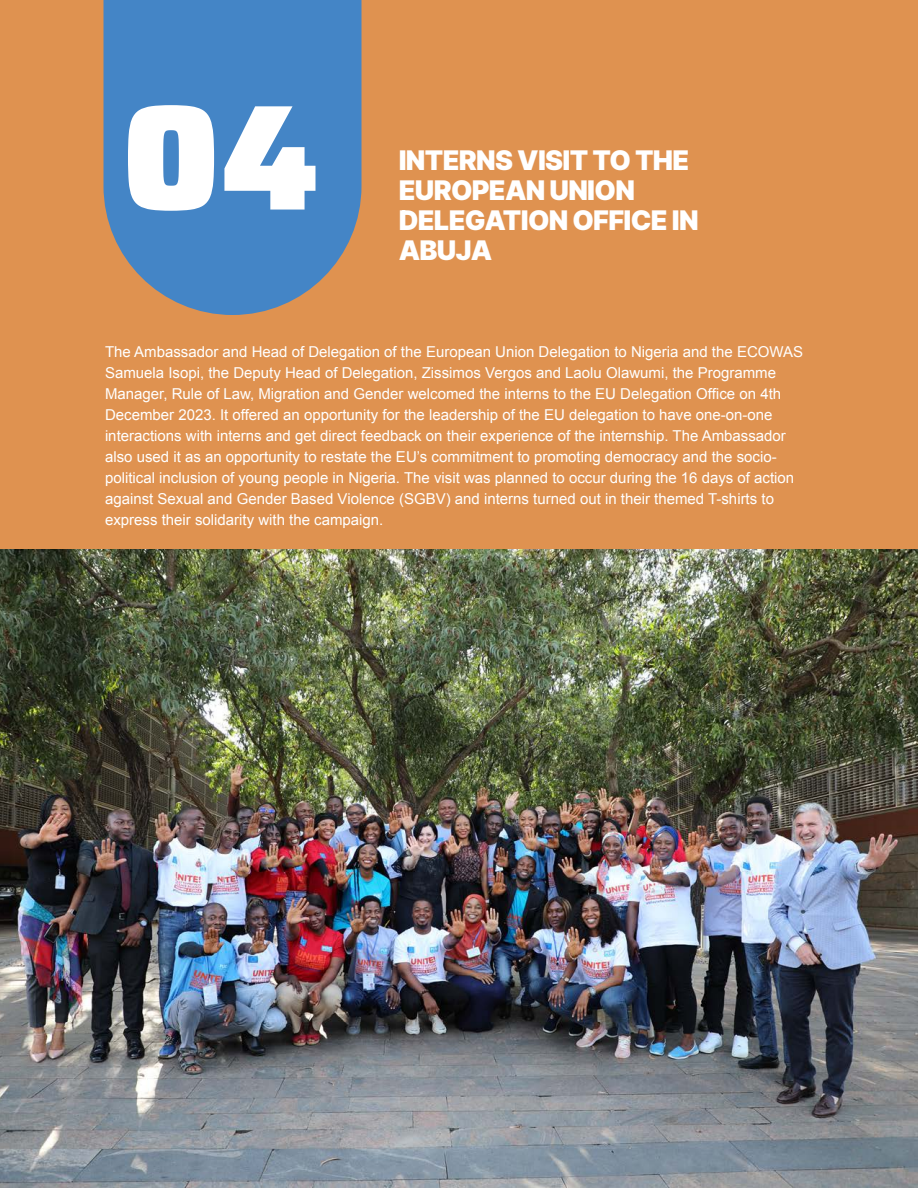
<style>
.page{position:relative;width:918px;height:1188px;background:#fff}
.page>*{position:absolute;margin:0;border:0;box-sizing:border-box;transform-origin:0 0}
.t1{font:100 150px "Saira";color:#fff}
.t2{font:27px/30px "Inter Tight";color:#fff}
.t3{font:15px/21px "Arial";color:#fff}
</style>
<div class="page">
<div style="left:0;top:0;width:918px;height:766px;background:#df9250"></div>
<svg style="left:104px;top:0;width:258px;height:315px;fill:#4485c6"></svg>
<img style="left:0;top:550px;width:918px;height:638px">
<p class="t1" style="left:122px;top:35px;width:199px">04</p>
<p class="t2" style="left:399px;top:145px;width:301px">INTERNS VISIT TO THE<br>EUROPEAN UNION<br>DELEGATION OFFICE IN<br>ABUJA</p>
<p class="t3" style="left:105px;top:342px;width:700px">The Ambassador and Head of Delegation of the European Union Delegation to Nigeria and the ECOWAS Samuela Isopi, the Deputy Head of Delegation, Zissimos Vergos and Laolu Olawumi, the Programme Manager, Rule of Law, Migration and Gender welcomed the interns to the EU Delegation Office on 4th December 2023. It offered an opportunity for the leadership of the EU delegation to have one-on-one interactions with interns and get direct feedback on their experience of the internship. The Ambassador also used it as an opportunity to restate the EU’s commitment to promoting democracy and the socio&shy;political inclusion of young people in Nigeria. The visit was planned to occur during the 16 days of action against Sexual and Gender Based Violence (SGBV) and interns turned out in their themed T-shirts to express their solidarity with the campaign.</p>
</div>
